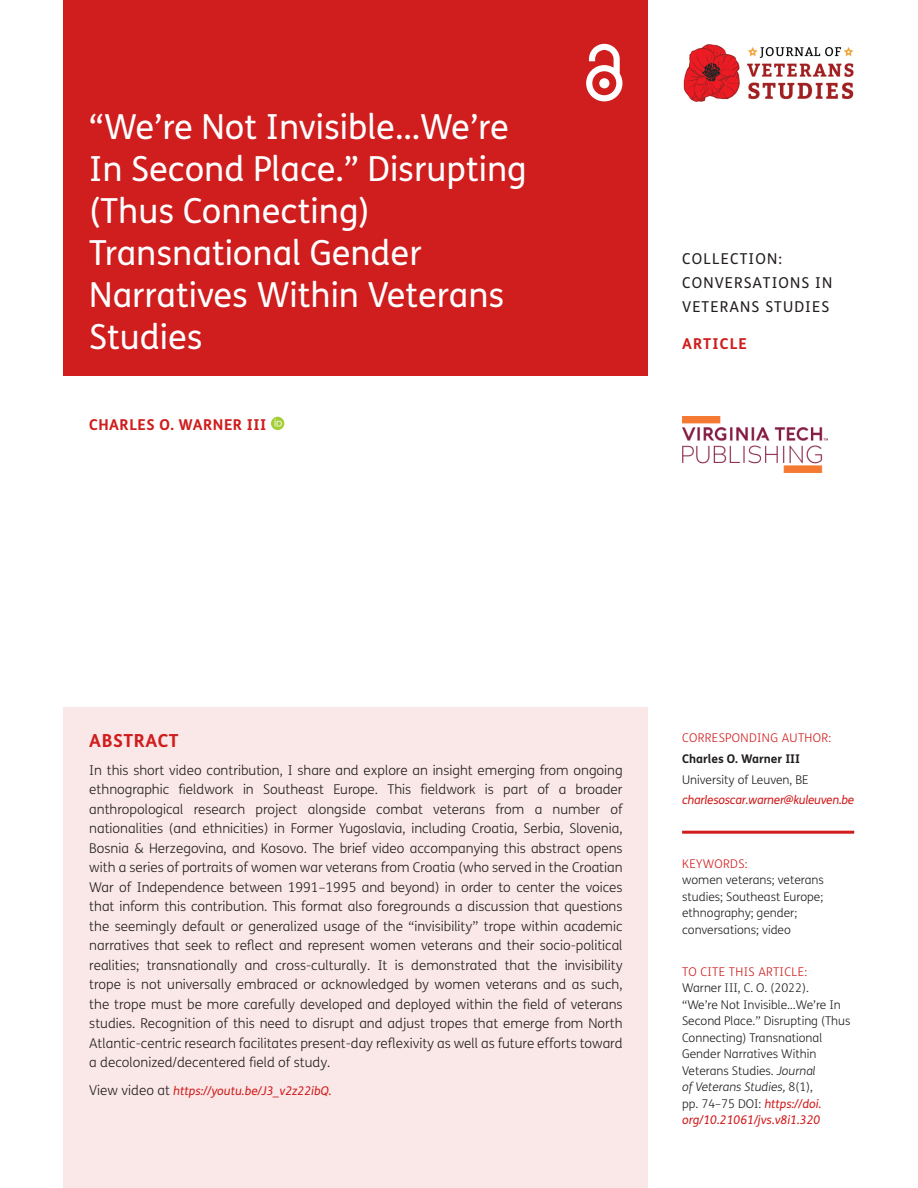
<style>
.page{position:relative;width:918px;height:1188px;background:#fff}
.page>*{position:absolute;margin:0;border:0;box-sizing:border-box;transform-origin:0 0}
.Article_Title{font:34.5px/42px "FS Me";color:#fff}
.t1{font:700 18px "FS Me";letter-spacing:.03em;color:#d01d1d}
.t2{font:15px/24px "FS Me";letter-spacing:.075em;color:#231f20}
.Cover_Authors{font:700 15px "FS Me";letter-spacing:.03em;color:#d01d1d}
.Cover_Authors-2{font:700 15px "FS Me";letter-spacing:.075em;color:#d01d1d}
.Abstract_Copy{font:300 13.5px/19.5px "FS Me";color:#231f20;text-align:justify}
.t3{font:300 12px/16.5px "FS Me";color:#231f20}
.t4{font:300 12px "FS Me";letter-spacing:.03em;color:#d01d1d}
.Abstract_Copy-2{font:italic 12px "FS Me";color:#d01d1d}
.Abstract_Copy-3{font:italic 12px "FS Me";letter-spacing:-.02em;color:#d01d1d}
.t5{font:700 12px "FS Me";color:#231f20}
.s1{font-weight:300;font-style:normal;font-size:13.5px;color:#231f20}
.s2{font-style:italic}
.s3{font-weight:400;font-style:italic;color:#d01d1d}
</style>
<div class="page">
<div style="left:64px;top:0;width:584px;height:376px;background:#d01d1d"></div>
<svg style="left:586px;top:44px;width:36px;height:57px"></svg>
<img style="left:683px;top:44px;width:171px;height:58px">
<img style="left:682px;top:417px;width:146px;height:55px">
<div style="left:64px;top:708px;width:584px;height:480px;background:#fae8e8"></div>
<hr style="left:682px;top:831px;width:172px;height:3px;background:#d01d1d">
<svg style="left:271px;top:417px;width:13px;height:13px"></svg>
<svg style="left:275px;top:419px;width:7px;height:7px"></svg>
<h1 class="Article_Title" style="left:89px;top:106px;width:439px">“We’re Not Invisible…We’re<br>In Second Place.” Disrupting (Thus Connecting)<br>Transnational Gender<br>Narratives Within Veterans<br>Studies</h1>
<p class="Cover_Authors" style="left:89px;top:415px;width:178px">CHARLES O. WARNER III</p>
<p class="t2" style="left:682px;top:247px;width:152px">COLLECTION:<br>CONVERSATIONS IN<br>VETERANS STUDIES</p>
<p class="Cover_Authors-2" style="left:682px;top:334px;width:66px">ARTICLE</p>
<h2 class="t1" style="left:89px;top:729px;width:91px">ABSTRACT</h2>
<p class="Abstract_Copy" style="left:89px;top:761px;width:535px">In this short video contribution, I share and explore an insight emerging from ongoing ethnographic fieldwork in Southeast Europe. This fieldwork is part of a broader anthropological research project alongside combat veterans from a number of nationalities (and ethnicities) in Former Yugoslavia, including Croatia, Serbia, Slovenia, Bosnia &amp; Herzegovina, and Kosovo. The brief video accompanying this abstract opens with a series of portraits of women war veterans from Croatia (who served in the Croatian War of Independence between 1991–1995 and beyond) in order to center the voices that inform this contribution. This format also foregrounds a discussion that questions the seemingly default or generalized usage of the “invisibility” trope within academic narratives that seek to reflect and represent women veterans and their socio-political realities; transnationally and cross-culturally. It is demonstrated that the invisibility trope is not universally embraced or acknowledged by women veterans and as such, the trope must be more carefully developed and deployed within the field of veterans studies. Recognition of this need to disrupt and adjust tropes that emerge from North Atlantic-centric research facilitates present-day reflexivity as well as future efforts toward a decolonized/decentered field of study.</p>
<p class="Abstract_Copy-2" style="left:89px;top:1084px;width:244px"><span class="s1">View video at</span> https://youtu.be/J3_v2z22ibQ.</p>
<p class="t4" style="left:682px;top:731px;width:151px">CORRESPONDING AUTHOR:</p>
<p class="t5" style="left:682px;top:751px;width:120px">Charles O. Warner III</p>
<p class="t3" style="left:682px;top:772px;width:128px">University of Leuven, BE</p>
<p class="Abstract_Copy-3" style="left:682px;top:793px;width:174px">charlesoscar.warner@kuleuven.be</p>
<p class="t4" style="left:682px;top:857px;width:67px">KEYWORDS:</p>
<p class="t3" style="left:682px;top:872px;width:143px">women veterans; veterans studies; Southeast Europe; ethnography; gender; conversations; video</p>
<p class="t4" style="left:682px;top:965px;width:127px">TO CITE THIS ARTICLE:</p>
<p class="t3" style="left:682px;top:980px;width:170px">Warner III, C. O. (2022).<br>“We’re Not Invisible…We’re In<br>Second Place.” Disrupting (Thus<br>Connecting) Transnational<br>Gender Narratives Within<br>Veterans Studies. <span class="s2">Journal<br>of Veterans Studies,</span> 8(1),<br>pp. 74–75 DOI: <span class="s3">https://doi. org/10.21061/jvs.v8i1.320</span></p>
</div>
